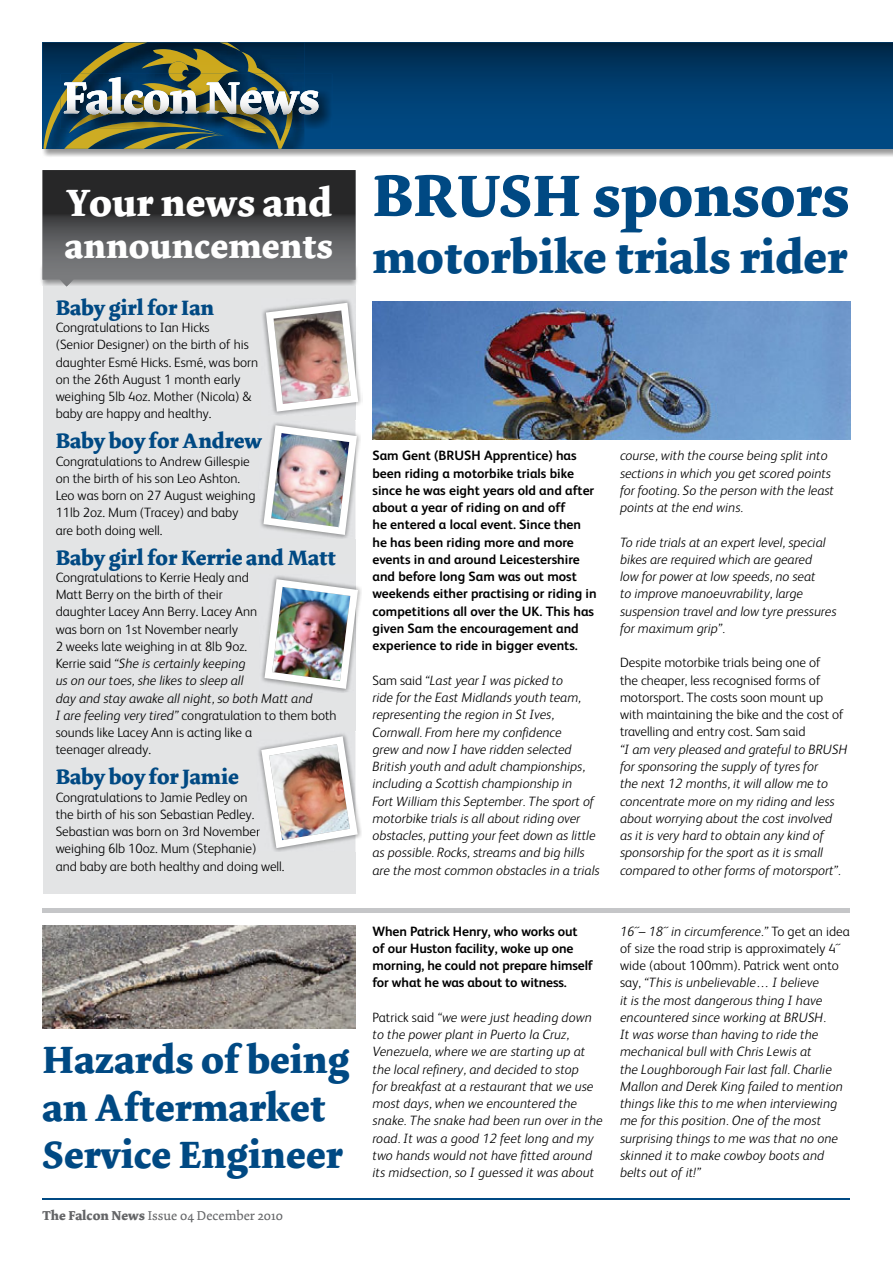
<style>
.page{position:relative;width:893px;height:1263px;background:#fff}
.page>*{position:absolute;margin:0;border:0;box-sizing:border-box;transform-origin:0 0}
.t1{font:700 61.05px "Dolly";letter-spacing:.005em;color:#004983}
.t2{font:700 47.4px "Dolly";letter-spacing:.005em;color:#004983}
.t3{font:700 39.75px/47.7px "Dolly";letter-spacing:.005em;color:#004983}
.t4{font:700 39.75px "Dolly";letter-spacing:.005em;color:#fff}
.t5{font:700 36px "Dolly";letter-spacing:.005em;color:#fff}
.t6{font:700 21.75px "Dolly";color:#004983}
.t7{font:italic 300 13.5px/17.2px "FS Albert";color:#000}
.t8{font:300 13.5px/17.2px "FS Albert";color:#000}
.t9{font:700 13.5px/17.2px "FS Albert";color:#000}
.t10{font:13.5px "Dolly";letter-spacing:.005em;color:#646567}
.s1{font-style:italic}
.s2{font-weight:700}
.s3{font-style:normal}
</style>
<div class="page">
<img style="left:42px;top:135px;width:851px;height:22px">
<svg style="left:318px;top:43px;width:575px;height:106px;background:#003d6e"></svg>
<hr style="left:43px;top:1198px;width:807px;height:2px;background:#004983">
<img style="left:318px;top:74px;width:14px;height:55px">
<svg style="left:44px;top:43px;width:274px;height:106px;background:#496160"></svg>
<div style="left:43px;top:170px;width:312px;height:724px;background:#e3e4e5"></div>
<svg style="left:43px;top:170px;width:313px;height:116px;background:#505052"></svg>
<img style="left:372px;top:301px;width:478px;height:138px">
<hr style="left:43px;top:908px;width:807px;height:4px;background:#c5c6c8">
<img style="left:43px;top:925px;width:312px;height:103px">
<img style="left:261px;top:574px;width:101px;height:119px">
<img style="left:264px;top:579px;width:94px;height:110px">
<img style="left:273px;top:732px;width:88px;height:120px">
<img style="left:257px;top:736px;width:101px;height:112px">
<img style="left:262px;top:298px;width:99px;height:117px">
<img style="left:266px;top:303px;width:92px;height:109px">
<img style="left:260px;top:421px;width:101px;height:118px">
<img style="left:259px;top:432px;width:3px;height:22px">
<img style="left:263px;top:425px;width:94px;height:110px">
<h3 class="t4" style="left:66px;top:179px;width:267px">Your news and</h3>
<h3 class="t5" style="left:65px;top:224px;width:270px">announcements</h3>
<h3 class="t6" style="left:56px;top:294px;width:160px">Baby girl for Ian</h3>
<p class="t8" style="left:56px;top:319px;width:204px">Congratulations to Ian Hicks<br>(Senior Designer) on the birth of his daughter Esmé Hicks. Esmé, was born on the 26th August 1 month early weighing 5lb 4oz. Mother (Nicola) &amp; baby are happy and healthy.</p>
<h3 class="t6" style="left:56px;top:428px;width:208px">Baby boy for Andrew</h3>
<p class="t8" style="left:56px;top:452px;width:201px">Congratulations to Andrew Gillespie on the birth of his son Leo Ashton.<br>Leo was born on 27 August weighing<br>11lb 2oz. Mum (Tracey) and baby are both doing well.</p>
<h3 class="t6" style="left:56px;top:544px;width:282px">Baby girl for Kerrie and Matt</h3>
<p class="t8" style="left:56px;top:569px;width:282px">Congratulations to Kerrie Healy and<br>Matt Berry on the birth of their<br>daughter Lacey Ann Berry. Lacey Ann<br>was born on 1st November nearly<br>2 weeks late weighing in at 8lb 9oz.<br>Kerrie said <span class="s1">“She is certainly keeping<br>us on our toes, she likes to sleep all<br>day and stay awake all night, so both Matt and<br>I are feeling very tired”</span> congratulation to them both sounds like Lacey Ann is acting like a<br>teenager already.</p>
<h3 class="t6" style="left:56px;top:764px;width:185px">Baby boy for Jamie</h3>
<p class="t8" style="left:56px;top:788px;width:230px">Congratulations to Jamie Pedley on<br>the birth of his son Sebastian Pedley.<br>Sebastian was born on 3rd November weighing 6lb 10oz. Mum (Stephanie)<br>and baby are both healthy and doing well.</p>
<h3 class="t3" style="left:43px;top:1036px;width:309px">Hazards of being an Aftermarket<br>Service Engineer</h3>
<p class="t10" style="left:43px;top:1208px;width:242px"><span class="s2">The Falcon News</span> Issue 04 December 2010</p>
<h1 class="t1" style="left:372px;top:158px;width:479px">BRUSH sponsors</h1>
<h2 class="t2" style="left:372px;top:228px;width:476px">motorbike trials rider</h2>
<p class="t9" style="left:372px;top:447px;width:226px">Sam Gent (BRUSH Apprentice) has been riding a motorbike trials bike since he was eight years old and after about a year of riding on and off<br>he entered a local event. Since then he has been riding more and more events in and around Leicestershire and before long Sam was out most weekends either practising or riding in competitions all over the UK. This has given Sam the encouragement and experience to ride in bigger events.</p>
<p class="t7" style="left:372px;top:671px;width:229px"><span class="s3">Sam said</span> “Last year I was picked to<br>ride for the East Midlands youth team, representing the region in St Ives, Cornwall. From here my confidence<br>grew and now I have ridden selected British youth and adult championships, including a Scottish championship in<br>Fort William this September. The sport of motorbike trials is all about riding over obstacles, putting your feet down as little as possible. Rocks, streams and big hills are the most common obstacles in a trials</p>
<p class="t7" style="left:620px;top:447px;width:216px">course, with the course being split into sections in which you get scored points for footing. So the person with the least points at the end wins.</p>
<p class="t7" style="left:620px;top:533px;width:218px">To ride trials at an expert level, special bikes are required which are geared<br>low for power at low speeds, no seat<br>to improve manoeuvrability, large suspension travel and low tyre pressures for maximum grip”.</p>
<p class="t8" style="left:620px;top:654px;width:225px">Despite motorbike trials being one of<br>the cheaper, less recognised forms of motorsport. The costs soon mount up with maintaining the bike and the cost of travelling and entry cost. Sam said</p>
<p class="t7" style="left:620px;top:740px;width:229px">“I am very pleased and grateful to BRUSH for sponsoring the supply of tyres for<br>the next 12 months, it will allow me to concentrate more on my riding and less about worrying about the cost involved as it is very hard to obtain any kind of sponsorship for the sport as it is small compared to other forms of motorsport”.</p>
<p class="t9" style="left:372px;top:922px;width:222px">When Patrick Henry, who works out of our Huston facility, woke up one morning, he could not prepare himself for what he was about to witness.</p>
<p class="t7" style="left:372px;top:1009px;width:232px"><span class="s3">Patrick said</span> “we were just heading down to the power plant in Puerto la Cruz, Venezuela, where we are starting up at the local refinery, and decided to stop<br>for breakfast at a restaurant that we use most days, when we encountered the snake. The snake had been run over in the road. It was a good 12 feet long and my two hands would not have fitted around its midsection, so I guessed it was about</p>
<p class="t7" style="left:620px;top:922px;width:231px">16˝– 18˝ in circumference.” <span class="s3">To get an idea of size the road strip is approximately 4</span>˝ <span class="s3">wide (about 100mm). Patrick went onto say,</span> “This is unbelievable… I believe<br>it is the most dangerous thing I have encountered since working at BRUSH.<br>It was worse than having to ride the mechanical bull with Chris Lewis at<br>the Loughborough Fair last fall. Charlie Mallon and Derek King failed to mention things like this to me when interviewing me for this position. One of the most surprising things to me was that no one skinned it to make cowboy boots and belts out of it!”</p>
</div>
